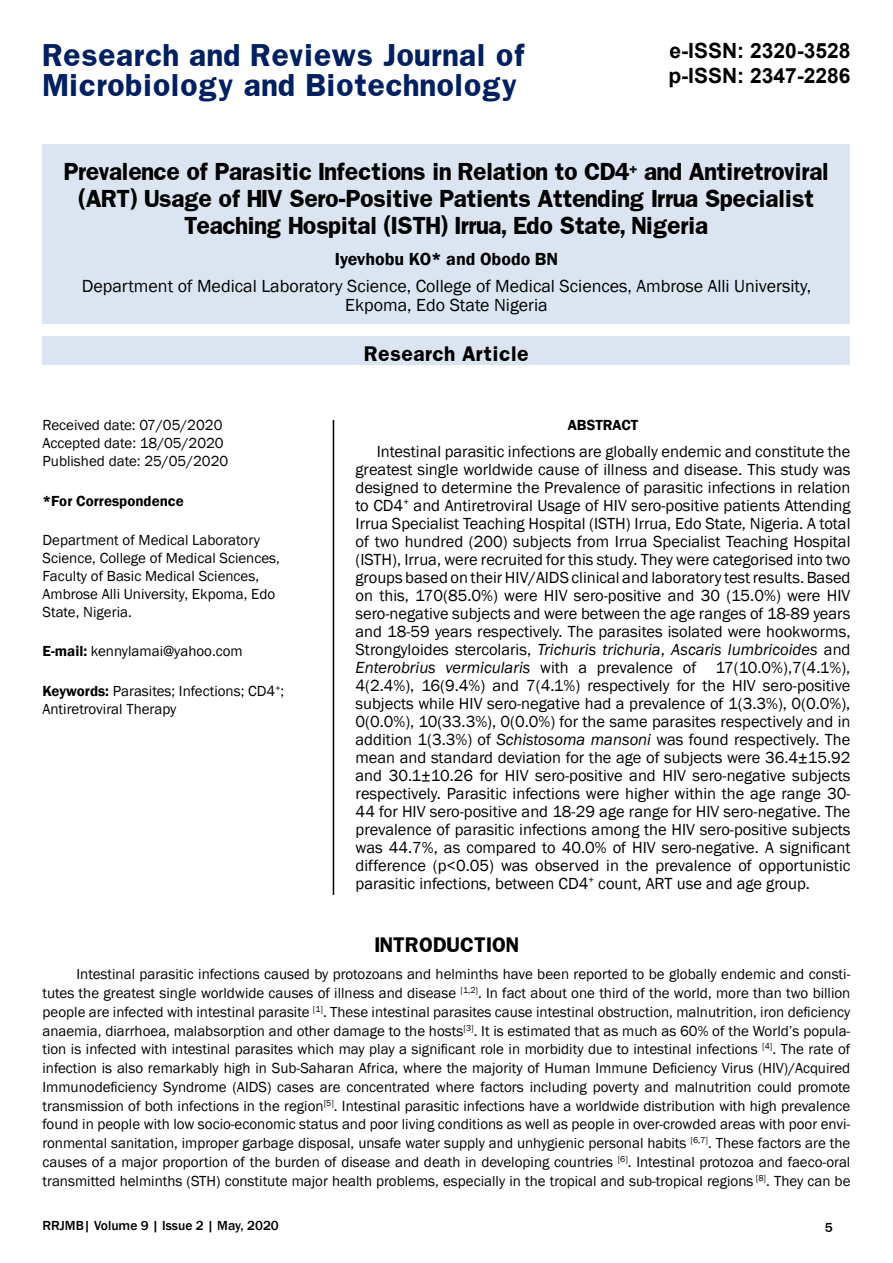
<style>
.page{position:relative;width:893px;height:1263px;background:#fff}
.page>*{position:absolute;margin:0;border:0;box-sizing:border-box;transform-origin:0 0}
.t1{font:700 27px/29.4px "Franklin";color:#002060}
.t2{font:700 21px/27px "Franklin";letter-spacing:-.04em;color:#000;text-align:center}
.t3{font:700 21px/25.2px "Arial";color:#000}
.t4{font:18px/18.9px "Franklin Gothic";color:#000;text-align:center}
.t5{font:700 18px "Franklin";color:#000}
.t6{font:600 18px "Franklin Gothic";color:#000}
.t7{font:16.5px/18px "Franklin Gothic";color:#000;text-align:justify}
.t8{font:15px/18.8px "Franklin Gothic";color:#000}
.t9{font:600 15px "Franklin Gothic";color:#000}
.t10{font:500 13.5px "Franklin Gothic";color:#000}
.s1{font-weight:600}
.s2{font-style:italic}
</style>
<div class="page">
<div style="left:43px;top:145px;width:807px;height:179px;background:#dbe5f1"></div>
<div style="left:43px;top:337px;width:807px;height:28px;background:#dbe5f1"></div>
<hr style="left:333px;top:420px;width:1px;height:475px;background:#000">
<h1 class="t1" style="left:43px;top:40px;width:485px">Research and Reviews Journal of<br>Microbiology and Biotechnology</h1>
<h2 class="t3" style="left:668px;top:38px;width:184px">e-ISSN: 2320-3528 p-ISSN: 2347-2286</h2>
<h2 class="t2" style="left:64px;top:158px;width:767px">Prevalence of Parasitic Infections in Relation to CD4<sup>+</sup> and Antiretroviral (ART) Usage of HIV Sero-Positive Patients Attending Irrua Specialist<br>Teaching Hospital (ISTH) Irrua, Edo State, Nigeria</h2>
<p class="t6" style="left:335px;top:248px;width:225px">Iyevhobu KO* and Obodo BN</p>
<p class="t4" style="left:82px;top:277px;width:731px">Department of Medical Laboratory Science, College of Medical Sciences, Ambrose Alli University,<br>Ekpoma, Edo State Nigeria</p>
<p class="t5" style="left:364px;top:341px;width:166px">Research Article</p>
<p class="t8" style="left:43px;top:417px;width:187px;line-height:18px">Received date: 07/05/2020<br>Accepted date: 18/05/2020<br>Published date: 25/05/2020</p>
<p class="t9" style="left:43px;top:491px;width:143px">*For Correspondence</p>
<p class="t8" style="left:43px;top:531px;width:239px;line-height:18px">Department of Medical Laboratory<br>Science, College of Medical Sciences,<br>Faculty of Basic Medical Sciences,<br>Ambrose Alli University, Ekpoma, Edo<br>State, Nigeria.</p>
<p class="t8" style="left:43px;top:642px;width:202px"><span class="s1">E-mail:</span> kennylamai@yahoo.com</p>
<p class="t8" style="left:42px;top:682px;width:243px;line-height:18px"><span class="s1">Keywords:</span> Parasites; Infections; CD4<sup>+</sup>;<br>Antiretroviral Therapy</p>
<p class="t9" style="left:568px;top:416px;width:72px">ABSTRACT</p>
<p class="t7" style="left:355px;top:443px;width:497px;text-indent:21px">Intestinal parasitic infections are globally endemic and constitute the greatest single worldwide cause of illness and disease. This study was designed to determine the Prevalence of parasitic infections in relation to CD4<sup>+</sup> and Antiretroviral Usage of HIV sero-positive patients Attending Irrua Specialist Teaching Hospital (ISTH) Irrua, Edo State, Nigeria. A total of two hundred (200) subjects from Irrua Specialist Teaching Hospital (ISTH), Irrua, were recruited for this study. They were categorised into two groups based on their HIV/AIDS clinical and laboratory test results. Based on this, 170(85.0%) were HIV sero-positive and 30 (15.0%) were HIV sero-negative subjects and were between the age ranges of 18-89 years and 18-59 years respectively. The parasites isolated were hookworms, Strongyloides stercolaris, <span class="s2">Trichuris trichuria</span>, <span class="s2">Ascaris lumbricoides</span> and <span class="s2">Enterobrius vermicularis</span> with a prevalence of 17(10.0%),7(4.1%), 4(2.4%), 16(9.4%) and 7(4.1%) respectively for the HIV sero-positive subjects while HIV sero-negative had a prevalence of 1(3.3%), 0(0.0%), 0(0.0%), 10(33.3%), 0(0.0%) for the same parasites respectively and in addition 1(3.3%) of <span class="s2">Schistosoma mansoni</span> was found respectively. The mean and standard deviation for the age of subjects were 36.4±15.92 and 30.1±10.26 for HIV sero-positive and HIV sero-negative subjects respectively. Parasitic infections were higher within the age range 30- 44 for HIV sero-positive and 18-29 age range for HIV sero-negative. The prevalence of parasitic infections among the HIV sero-positive subjects was 44.7%, as compared to 40.0% of HIV sero-negative. A significant difference (p&lt;0.05) was observed in the prevalence of opportunistic parasitic infections, between CD4<sup>+</sup> count, ART use and age group.</p>
<p class="t5" style="left:374px;top:932px;width:146px">INTRODUCTION</p>
<p class="t8" style="left:42px;top:965px;width:810px;text-align:justify;text-indent:34px">Intestinal parasitic infections caused by protozoans and helminths have been reported to be globally endemic and consti&shy;tutes the greatest single worldwide causes of illness and disease <sup>[1,2]</sup>. In fact about one third of the world, more than two billion people are infected with intestinal parasite <sup>[1]</sup>. These intestinal parasites cause intestinal obstruction, malnutrition, iron deficiency anaemia, diarrhoea, malabsorption and other damage to the hosts<sup>[3]</sup>. It is estimated that as much as 60% of the World’s popula&shy;tion is infected with intestinal parasites which may play a significant role in morbidity due to intestinal infections <sup>[4]</sup>. The rate of infection is also remarkably high in Sub-Saharan Africa, where the majority of Human Immune Deficiency Virus (HIV)/Acquired Immunodeficiency Syndrome (AIDS) cases are concentrated where factors including poverty and malnutrition could promote transmission of both infections in the region<sup>[5]</sup>. Intestinal parasitic infections have a worldwide distribution with high prevalence found in people with low socio-economic status and poor living conditions as well as people in over-crowded areas with poor envi&shy;ronmental sanitation, improper garbage disposal, unsafe water supply and unhygienic personal habits <sup>[6,7]</sup>. These factors are the causes of a major proportion of the burden of disease and death in developing countries <sup>[6]</sup>. Intestinal protozoa and faeco-oral transmitted helminths (STH) constitute major health problems, especially in the tropical and sub-tropical regions <sup>[8]</sup>. They can be</p>
<p class="t10" style="left:43px;top:1217px;width:238px">RRJMB| Volume 9 | Issue 2 | May, 2020</p>
<p class="t10" style="left:825px;top:1219px;width:9px">5</p>
</div>
